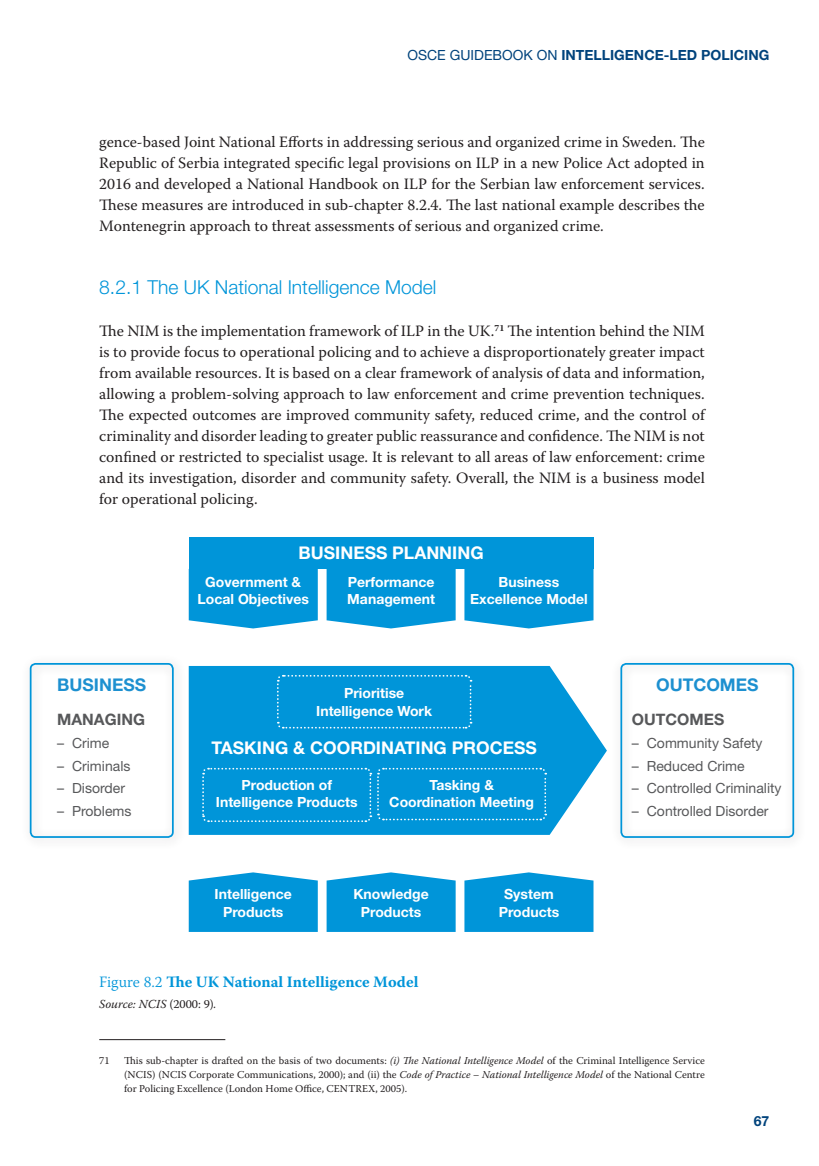
<style>
.page{position:relative;width:819px;height:1166px;background:#fff}
.page>*{position:absolute;margin:0;border:0;box-sizing:border-box;transform-origin:0 0}
.t1{font:300 19.25px "Helvetica Neue LT Pro";color:#0095d9}
.t2{font:700 17.5px "Helvetica Neue LT Pro";color:#fff}
.t3{font:700 17.5px "Helvetica Neue LT Pro";color:#1d90d0}
.t4{font:15.75px/21px "Warnock Pro";color:#231f20;text-align:justify}
.t5{font:700 15.75px "Warnock Pro";color:#0095d9}
.t6{font:700 15.75px "Helvetica Neue LT Pro";color:#57585a}
.t7{font:700 14px/17.5px "Helvetica Neue LT Pro";color:#fff;text-align:center}
.t8{font:14px "Helvetica Neue LT Pro";color:#57585a}
.t9{font:700 14px "Helvetica Neue LT Pro";color:#01437c}
.t10{font:italic 12.25px "Warnock Pro";letter-spacing:.005em;color:#231f20}
.t11{font:10.5px/14px "Warnock Pro";color:#231f20;text-align:justify}
.s1{font-weight:400}
.s2{font-weight:300}
.s3{font-style:normal}
.s4{font-style:italic}
</style>
<div class="page">
<hr style="left:99px;top:1039px;width:126px;height:1px;background:#231f20">
<div style="left:30px;top:663px;width:144px;height:175px;border:2px solid #0095d9;border-radius:5px"></div>
<div style="left:620px;top:663px;width:174px;height:175px;border:2px solid #0095d9;border-radius:5px"></div>
<svg style="left:189px;top:666px;width:418px;height:169px;background:#1ea1dd"></svg>
<div style="left:276px;top:674px;width:196px;height:55px;background:#0095d9"></div>
<svg style="left:201px;top:767px;width:346px;height:56px;background:#0798da"></svg>
<div style="left:189px;top:537px;width:404px;height:32px;background:#0095d9"></div>
<svg style="left:189px;top:569px;width:129px;height:59px;background:#0f9bdb"></svg>
<svg style="left:326px;top:569px;width:129px;height:59px;background:#109bdb"></svg>
<svg style="left:464px;top:569px;width:129px;height:59px;background:#109bdb"></svg>
<svg style="left:189px;top:872px;width:129px;height:60px;background:#139ddb"></svg>
<svg style="left:326px;top:872px;width:129px;height:60px;background:#149ddc"></svg>
<svg style="left:464px;top:872px;width:129px;height:60px;background:#139ddb"></svg>
<p class="t9" style="left:407px;top:46px;width:363px"><span class="s1">OSCE GUIDEBOOK ON</span> INTELLIGENCE-LED POLICING</p>
<p class="t4" style="left:99px;top:131px;width:607px">gence-based Joint National Efforts in addressing serious and organized crime in Sweden. The Republic of Serbia integrated specific legal provisions on ILP in a new Police Act adopted in 2016 and developed a National Handbook on ILP for the Serbian law enforcement services.<br>These measures are introduced in sub-chapter 8.2.4. The last national example describes the Montenegrin approach to threat assessments of serious and organized crime.</p>
<p class="t1" style="left:99px;top:275px;width:338px">8.2.1 The UK National Intelligence Model</p>
<p class="t4" style="left:99px;top:320px;width:607px">The NIM is the implementation framework of ILP in the UK.<sup>71</sup> The intention behind the NIM is to provide focus to operational policing and to achieve a disproportionately greater impact from available resources. It is based on a clear framework of analysis of data and information, allowing a problem-solving approach to law enforcement and crime prevention techniques.<br>The expected outcomes are improved community safety, reduced crime, and the control of criminality and disorder leading to greater public reassurance and confidence. The NIM is not confined or restricted to specialist usage. It is relevant to all areas of law enforcement: crime and its investigation, disorder and community safety. Overall, the NIM is a business model for operational policing.</p>
<p class="t3" style="left:57px;top:674px;width:90px">BUSINESS</p>
<p class="t6" style="left:57px;top:709px;width:89px">MANAGING</p>
<p class="t8" style="left:57px;top:734px;width:54px">– Crime</p>
<p class="t8" style="left:57px;top:757px;width:75px">– Criminals</p>
<p class="t8" style="left:57px;top:780px;width:69px">– Disorder</p>
<p class="t8" style="left:57px;top:802px;width:76px">– Problems</p>
<p class="t2" style="left:298px;top:542px;width:187px">BUSINESS PLANNING</p>
<p class="t7" style="left:198px;top:572px;width:113px">Government &amp;<br>Local Objectives</p>
<p class="t7" style="left:347px;top:572px;width:89px;text-align:left">Performance<br>Management</p>
<p class="t7" style="left:470px;top:572px;width:119px">Business<br>Excellence Model</p>
<p class="t7" style="left:316px;top:684px;width:117px">Prioritise<br>Intelligence Work</p>
<p class="t2" style="left:211px;top:737px;width:327px">TASKING &amp; COORDINATING PROCESS</p>
<p class="t7" style="left:216px;top:775px;width:143px">Production of<br>Intelligence Products</p>
<p class="t7" style="left:389px;top:775px;width:146px">Tasking &amp;<br>Coordination Meeting</p>
<p class="t7" style="left:215px;top:885px;width:79px">Intelligence<br>Products</p>
<p class="t7" style="left:353px;top:885px;width:77px">Knowledge<br>Products</p>
<p class="t7" style="left:498px;top:885px;width:62px">System<br>Products</p>
<p class="t5" style="left:99px;top:972px;width:320px"><span class="s2">Figure 8.2</span> The UK National Intelligence Model</p>
<p class="t10" style="left:99px;top:997px;width:119px">Source: NCIS <span class="s3">(2000: 9)</span>.</p>
<p class="t3" style="left:656px;top:674px;width:104px">OUTCOMES</p>
<p class="t6" style="left:632px;top:709px;width:94px">OUTCOMES</p>
<p class="t8" style="left:632px;top:734px;width:132px">– Community Safety</p>
<p class="t8" style="left:632px;top:757px;width:114px">– Reduced Crime</p>
<p class="t8" style="left:632px;top:780px;width:151px">– Controlled Criminality</p>
<p class="t8" style="left:632px;top:802px;width:138px">– Controlled Disorder</p>
<p class="t11" style="left:99px;top:1053px;width:12px">71</p>
<p class="t11" style="left:124px;top:1053px;width:582px">This sub-chapter is drafted on the basis of two documents: <span class="s4">(i) The National Intelligence Model</span> of the Criminal Intelligence Service (NCIS) (NCIS Corporate Communications, 2000); and (ii) the <span class="s4">Code of Practice – National Intelligence Model</span> of the National Centre for Policing Excellence (London Home Office, CENTREX, 2005).</p>
<p class="t9" style="left:753px;top:1112px;width:17px">67</p>
</div>
